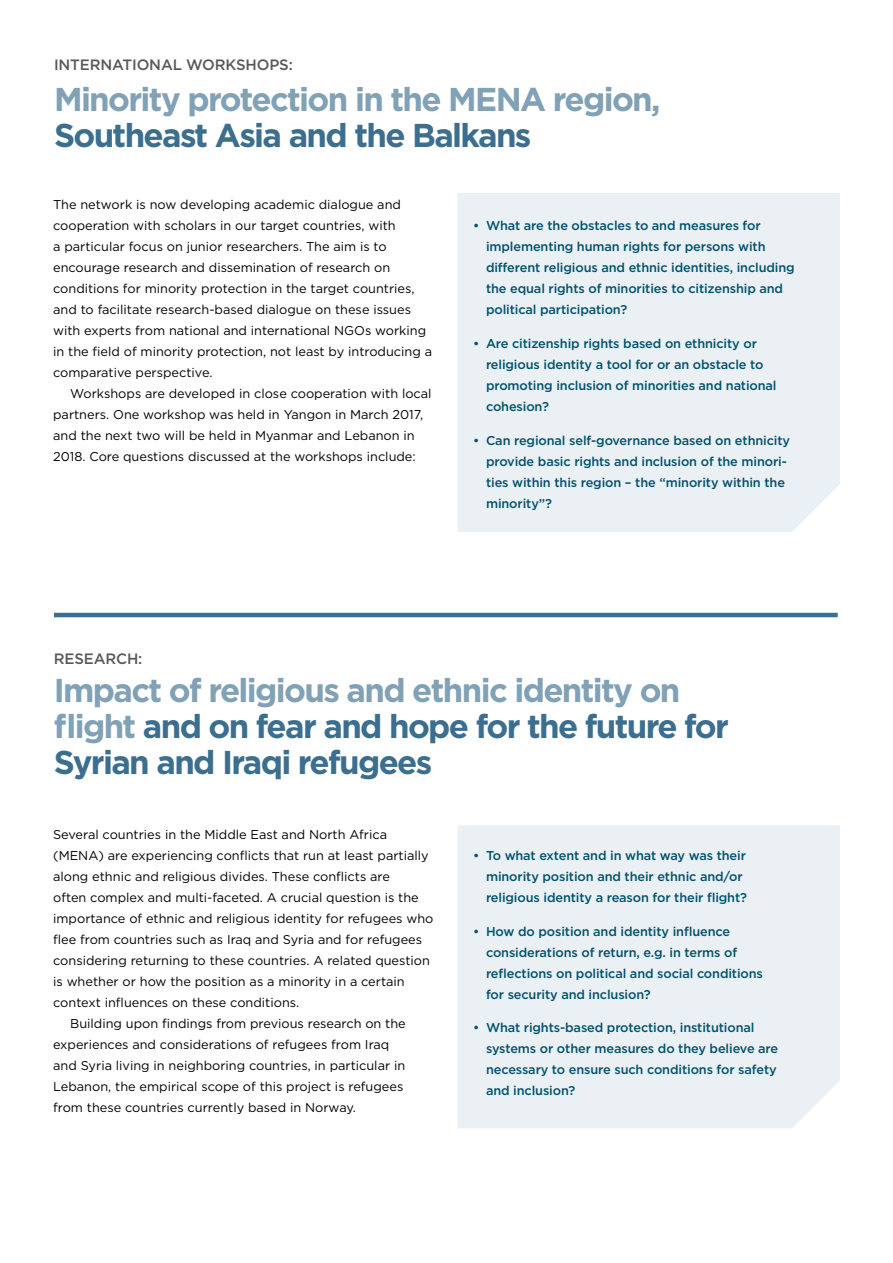
<style>
.page{position:relative;width:893px;height:1263px;background:#fff}
.page>*{position:absolute;margin:0;border:0;box-sizing:border-box;transform-origin:0 0}
.t1{font:700 33px/36px "Gotham";letter-spacing:-.05em;color:#3b6e8f}
.t2{font:700 33px "Gotham";letter-spacing:-.05em;color:#80a1b6}
.t3{font:500 15px "Gotham";letter-spacing:-.01em;color:#58595b}
.t4{font:12.75px/21px "Gotham";color:#000}
.t5{font:500 12.75px/21px "Gotham";letter-spacing:-.01em;color:#00526d}
.s1{color:#80a1b6}
</style>
<div class="page">
<div style="left:458px;top:193px;width:382px;height:339px;background:#ebf0f5"></div>
<div style="left:458px;top:825px;width:382px;height:303px;background:#ebf0f5"></div>
<hr style="left:54px;top:613px;width:784px;height:4px;background:#3b6e8f">
<p class="t3" style="left:54px;top:54px;width:240px">INTERNATIONAL WORKSHOPS:</p>
<h1 class="t2" style="left:54px;top:77px;width:608px">Minority protection in the MENA region,</h1>
<h1 class="t1" style="left:54px;top:117px;width:479px">Southeast Asia and the Balkans</h1>
<p class="t4" style="left:53px;top:194px;width:380px">The network is now developing academic dialogue and cooperation with scholars in our target countries, with<br>a particular focus on junior researchers. The aim is to encourage research and dissemination of research on conditions for minority protection in the target countries, and to facilitate research-based dialogue on these issues with experts from national and international NGOs working in the field of minority protection, not least by introducing a comparative perspective.</p>
<p class="t4" style="left:53px;top:383px;width:380px;text-indent:17px">Workshops are developed in close cooperation with local partners. One workshop was held in Yangon in March 2017, and the next two will be held in Myanmar and Lebanon in 2018. Core questions discussed at the workshops include:</p>
<p class="t5" style="left:486px;top:215px;width:310px;text-indent:-13px">• What are the obstacles to and measures for implementing human rights for persons with different religious and ethnic identities, including the equal rights of minorities to citizenship and political participation?</p>
<p class="t5" style="left:486px;top:333px;width:292px;text-indent:-13px">• Are citizenship rights based on ethnicity or religious identity a tool for or an obstacle to promoting inclusion of minorities and national cohesion?</p>
<p class="t5" style="left:486px;top:429px;width:306px;text-indent:-13px">• Can regional self-governance based on ethnicity provide basic rights and inclusion of the minori&shy;ties within this region – the “minority within the minority”?</p>
<p class="t3" style="left:54px;top:649px;width:90px">RESEARCH:</p>
<h1 class="t1" style="left:54px;top:672px;width:676px"><span class="s1">Impact of religious and ethnic identity on flight</span> and on fear and hope for the future for<br>Syrian and Iraqi refugees</h1>
<p class="t4" style="left:53px;top:824px;width:335px">Several countries in the Middle East and North Africa</p>
<p class="t4" style="left:53px;top:845px;width:377px">(MENA) are experiencing conflicts that run at least partially</p>
<p class="t4" style="left:53px;top:866px;width:338px">along ethnic and religious divides. These conflicts are</p>
<p class="t4" style="left:53px;top:887px;width:367px">often complex and multi-faceted. A crucial question is the</p>
<p class="t4" style="left:53px;top:908px;width:382px">importance of ethnic and religious identity for refugees who</p>
<p class="t4" style="left:53px;top:929px;width:371px">flee from countries such as Iraq and Syria and for refugees</p>
<p class="t4" style="left:53px;top:950px;width:378px">considering returning to these countries. A related question</p>
<p class="t4" style="left:53px;top:971px;width:353px">is whether or how the position as a minority in a certain</p>
<p class="t4" style="left:53px;top:992px;width:248px">context influences on these conditions.</p>
<p class="t4" style="left:70px;top:1013px;width:337px">Building upon findings from previous research on the</p>
<p class="t4" style="left:53px;top:1034px;width:338px">experiences and considerations of refugees from Iraq</p>
<p class="t4" style="left:53px;top:1055px;width:354px">and Syria living in neighboring countries, in particular in</p>
<p class="t4" style="left:53px;top:1076px;width:352px">Lebanon, the empirical scope of this project is refugees</p>
<p class="t4" style="left:53px;top:1097px;width:304px">from these countries currently based in Norway.</p>
<p class="t5" style="left:486px;top:845px;width:263px;text-indent:-13px">• To what extent and in what way was their minority position and their ethnic and/or religious identity a reason for their flight?</p>
<p class="t5" style="left:486px;top:920px;width:278px;text-indent:-13px">• How do position and identity influence considerations of return, e.g. in terms of reflections on political and social conditions for security and inclusion?</p>
<p class="t5" style="left:486px;top:1017px;width:294px;text-indent:-13px">• What rights-based protection, institutional systems or other measures do they believe are necessary to ensure such conditions for safety and inclusion?</p>
</div>
